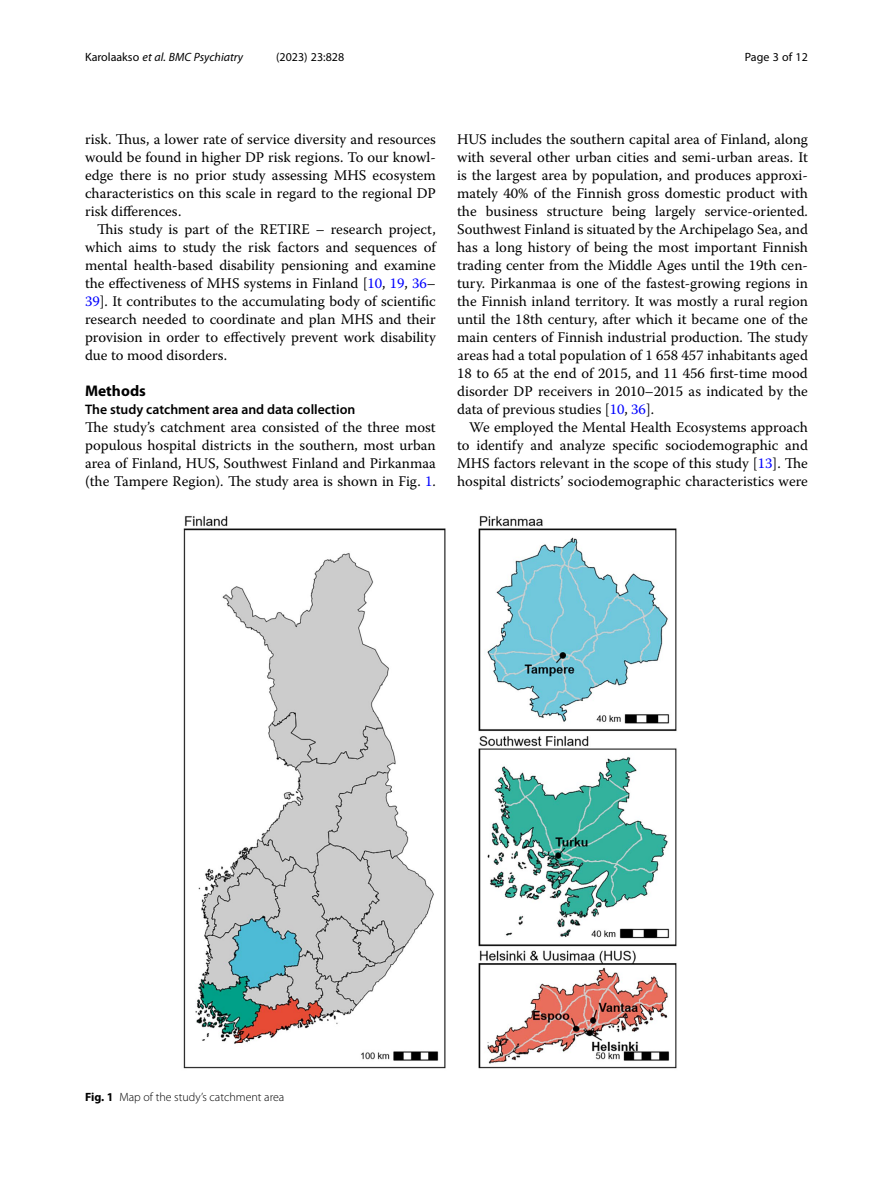
<style>
.page{position:relative;width:893px;height:1191px;background:#fff}
.page>*{position:absolute;margin:0;border:0;box-sizing:border-box;transform-origin:0 0}
.Head_1{font:700 15.45px "Myriad Pro";color:#000}
.Body_Text{font:14.7px/18px "Warnock Pro";color:#000;text-align:justify}
.Body_Text_Indent{font:14.7px/18px "Warnock Pro";color:#000;text-align:justify}
.Head_2_After_1{font:600 13.8px "Myriad Pro";color:#000}
.Figure_Caption{font:300 12px "Myriad Pro";color:#000}
.t1{font:italic 12px "Myriad Pro";color:#000}
.t2{font:12px "Myriad Pro";color:#000}
.s1{font-style:normal}
.s2{color:#00f}
.s3{font-weight:700}
</style>
<div class="page">
<img style="left:183px;top:516px;width:494px;height:553px">
<p class="t1" style="left:85px;top:50px;width:160px"><span class="s1">Karolaakso</span> et al. BMC Psychiatry</p>
<p class="t2" style="left:276px;top:50px;width:70px">(2023) 23:828</p>
<p class="t2" style="left:745px;top:50px;width:65px">Page 3 of 12</p>
<p class="Body_Text_Indent" style="left:85px;top:130px;width:352px">risk. Thus, a lower rate of service diversity and resources would be found in higher DP risk regions. To our knowl&shy;edge there is no prior study assessing MHS ecosystem characteristics on this scale in regard to the regional DP risk differences.</p>
<p class="Body_Text_Indent" style="left:85px;top:220px;width:352px;text-indent:12px">This study is part of the RETIRE – research project, which aims to study the risk factors and sequences of mental health-based disability pensioning and examine the effectiveness of MHS systems in Finland [<span class="s2">10</span>, <span class="s2">19</span>, <span class="s2">36</span>– <span class="s2">39</span>]. It contributes to the accumulating body of scientific research needed to coordinate and plan MHS and their provision in order to effectively prevent work disability due to mood disorders.</p>
<p class="Head_1" style="left:85px;top:381px;width:62px">Methods</p>
<p class="Head_2_After_1" style="left:85px;top:401px;width:272px">The study catchment area and data collection</p>
<p class="Body_Text" style="left:85px;top:418px;width:352px">The study’s catchment area consisted of the three most populous hospital districts in the southern, most urban area of Finland, HUS, Southwest Finland and Pirkanmaa (the Tampere Region). The study area is shown in Fig. <span class="s2">1</span>.</p>
<p class="Body_Text" style="left:457px;top:130px;width:352px">HUS includes the southern capital area of Finland, along with several other urban cities and semi-urban areas. It is the largest area by population, and produces approxi&shy;mately 40% of the Finnish gross domestic product with the business structure being largely service-oriented.<br>Southwest Finland is situated by the Archipelago Sea, and has a long history of being the most important Finnish trading center from the Middle Ages until the 19th cen&shy;tury. Pirkanmaa is one of the fastest-growing regions in the Finnish inland territory. It was mostly a rural region until the 18th century, after which it became one of the main centers of Finnish industrial production. The study areas had a total population of 1 658 457 inhabitants aged 18 to 65 at the end of 2015, and 11 456 first-time mood disorder DP receivers in 2010–2015 as indicated by the data of previous studies [<span class="s2">10</span>, <span class="s2">36</span>].</p>
<p class="Body_Text_Indent" style="left:457px;top:418px;width:352px;text-indent:12px">We employed the Mental Health Ecosystems approach to identify and analyze specific sociodemographic and MHS factors relevant in the scope of this study [<span class="s2">13</span>]. The hospital districts’ sociodemographic characteristics were</p>
<p class="Figure_Caption" style="left:85px;top:1090px;width:201px"><span class="s3">Fig. 1</span> Map of the study’s catchment area</p>
</div>
